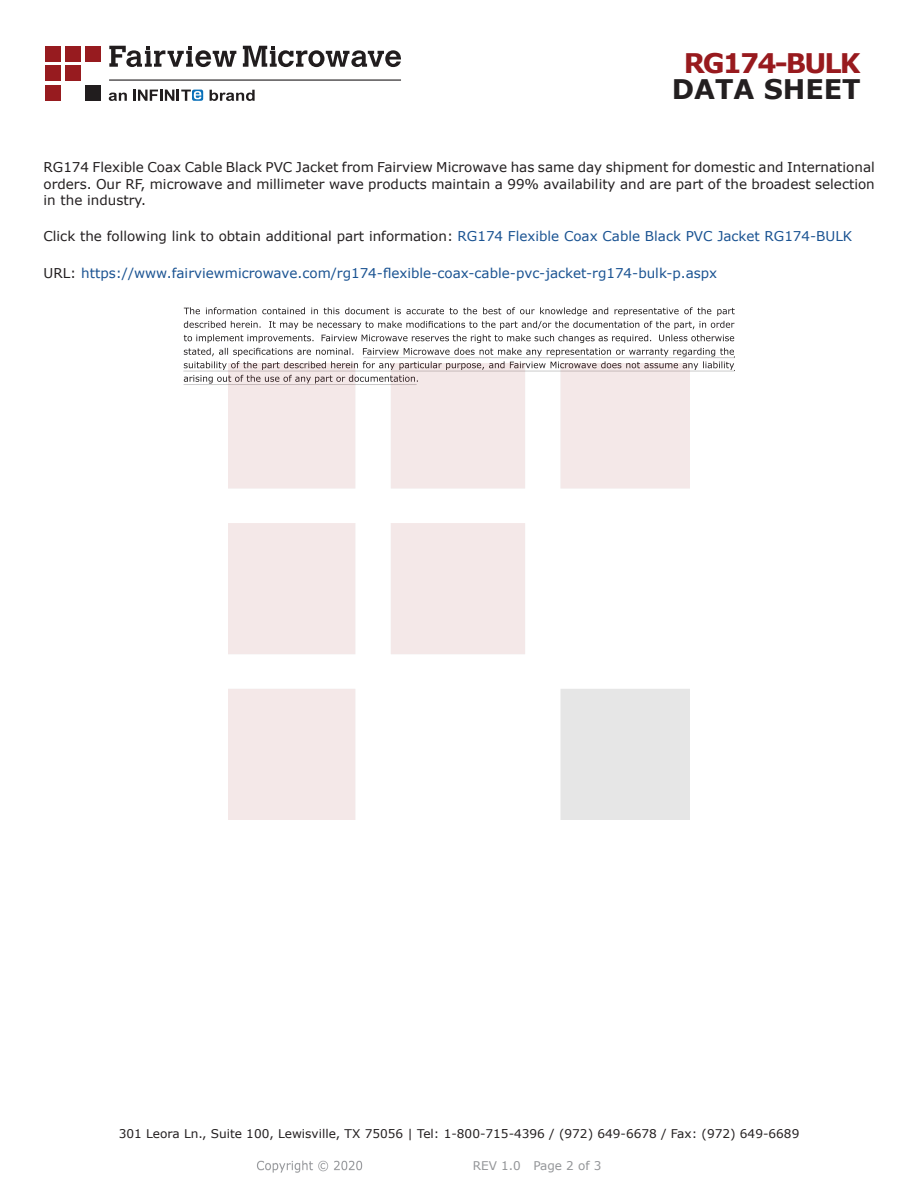
<style>
.page{position:relative;width:918px;height:1188px;background:#fff}
.page>*{position:absolute;margin:0;border:0;box-sizing:border-box;transform-origin:0 0}
.FM{font:700 27px "Verdana";letter-spacing:-.07em;color:#981a1e}
.t1{font:700 27px "Verdana";color:#231f20}
.Web_Description_Para{font:13.5px/16.2px "Verdana";color:#231f20;text-align:justify}
.URL_para{font:13.5px "Verdana";color:#1a5392}
.t2{font:12px "Verdana";color:#231f20}
.REV_Info{font:12px "Verdana";color:#939598}
.s1{color:#1a5392}
.s2{color:#231f20}
</style>
<div class="page">
<svg style="left:184px;top:307px;width:551px;height:77px"></svg>
<hr style="left:363px;top:357px;width:372px;height:1px;background:#231f20">
<hr style="left:183px;top:371px;width:551px;height:1px;background:#231f20">
<hr style="left:184px;top:384px;width:233px;height:1px;background:#231f20">
<img style="left:257px;top:1160px;width:106px;height:13px">
<img style="left:228px;top:364px;width:462px;height:456px">
<div style="left:45px;top:46px;width:16px;height:15px;background:#971b1f"></div>
<div style="left:65px;top:66px;width:16px;height:15px;background:#971b1f"></div>
<div style="left:85px;top:85px;width:16px;height:16px;background:#211d1e"></div>
<div style="left:45px;top:85px;width:16px;height:16px;background:#971b1f"></div>
<div style="left:85px;top:46px;width:16px;height:15px;background:#971b1f"></div>
<div style="left:45px;top:66px;width:16px;height:15px;background:#971b1f"></div>
<div style="left:65px;top:46px;width:16px;height:15px;background:#971b1f"></div>
<svg style="left:109px;top:46px;width:292px;height:21px"></svg>
<svg style="left:192px;top:90px;width:11px;height:11px"></svg>
<svg style="left:133px;top:90px;width:68px;height:11px"></svg>
<svg style="left:210px;top:90px;width:45px;height:11px"></svg>
<svg style="left:109px;top:93px;width:18px;height:8px"></svg>
<hr style="left:109px;top:80px;width:292px;height:1px;background:#211d1e">
<p class="FM" style="left:684px;top:44px;width:179px">RG174-BULK</p>
<p class="t1" style="left:672px;top:70px;width:191px">DATA SHEET</p>
<p class="Web_Description_Para" style="left:44px;top:159px;width:833px">RG174 Flexible Coax Cable Black PVC Jacket from Fairview Microwave has same day shipment for domestic and International orders. Our RF, microwave and millimeter wave products maintain a 99% availability and are part of the broadest selection in the industry.</p>
<p class="Web_Description_Para" style="left:44px;top:228px;width:810px">Click the following link to obtain additional part information: <span class="s1">RG174 Flexible Coax Cable Black PVC Jacket RG174-BULK</span></p>
<p class="URL_para" style="left:44px;top:263px;width:675px"><span class="s2">URL:</span> https://www.fairviewmicrowave.com/rg174-flexible-coax-cable-pvc-jacket-rg174-bulk-p.aspx</p>
<p class="t2" style="left:119px;top:1125px;width:682px">301 Leora Ln., Suite 100, Lewisville, TX 75056 | Tel: 1-800-715-4396 / (972) 649-6678 / Fax: (972) 649-6689</p>
<p class="REV_Info" style="left:473px;top:1157px;width:130px">REV 1.0 Page 2 of 3</p>
</div>
